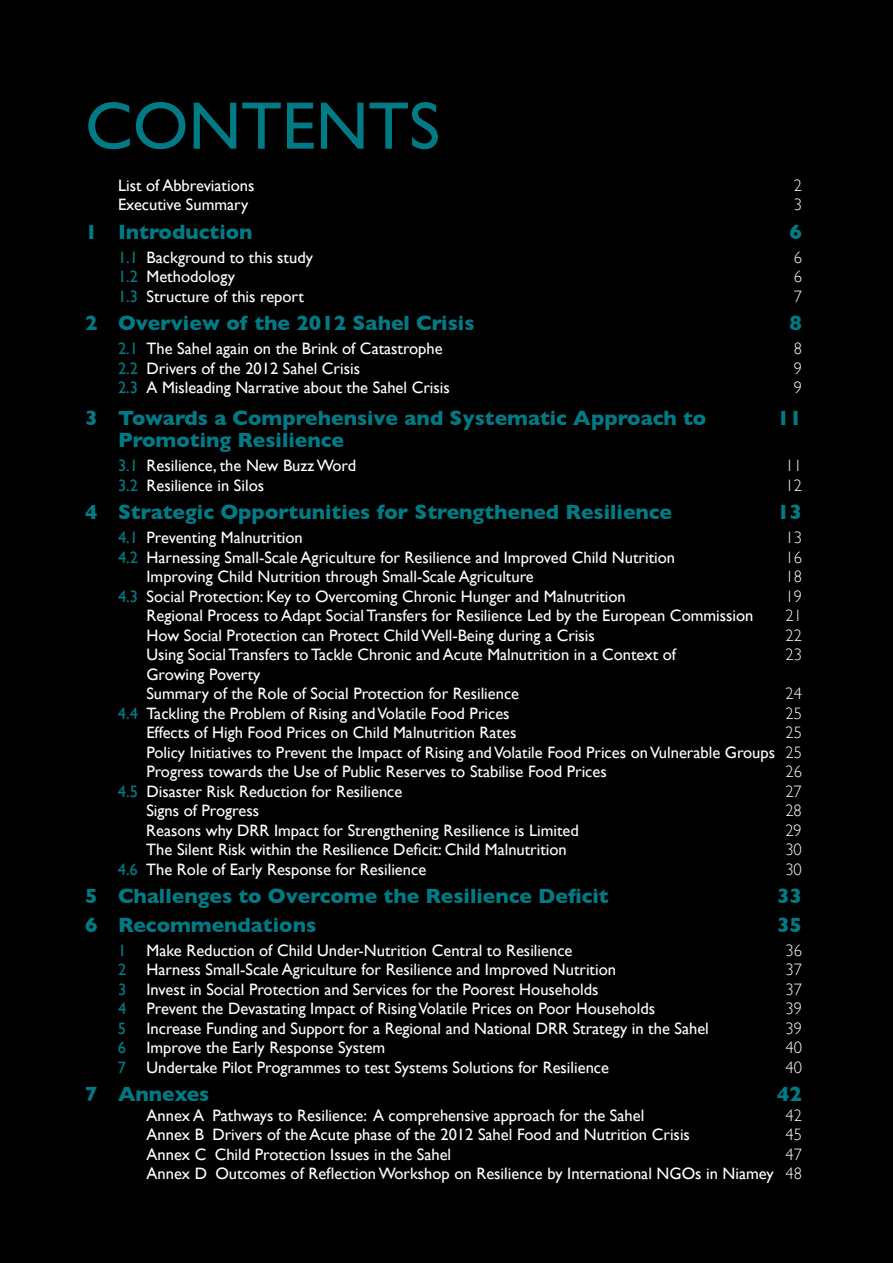
<style>
.page{position:relative;width:893px;height:1263px;background:#000}
.page>*{position:absolute;margin:0;border:0;box-sizing:border-box;transform-origin:0 0}
.t1{font:67.5px "Gill Sans";color:#007b85}
.t2{font:700 21px "Gill Sans";color:#007b85}
.t3{font:16.5px/19.5px "Gill Sans";color:#fff}
.t4{font:300 16.5px "Gill Sans";color:#fff}
.s1{color:#007b85}
.s2{font-weight:300}
</style>
<div class="page">
<h1 class="t1" style="left:85px;top:86px;width:92px">Contents</h1>
<p class="t3" style="left:118px;top:175px;width:138px">List of Abbreviations</p>
<p class="t4" style="left:794px;top:176px;width:10px">2</p>
<p class="t3" style="left:118px;top:195px;width:132px">Executive Summary</p>
<p class="t4" style="left:794px;top:195px;width:10px">3</p>
<p class="t2" style="left:85px;top:219px;width:169px">1 Introduction</p>
<p class="t2" style="left:790px;top:219px;width:14px">6</p>
<p class="t3" style="left:118px;top:247px;width:196px"><span class="s1">1.1</span> Background to this study</p>
<p class="t4" style="left:794px;top:248px;width:10px">6</p>
<p class="t3" style="left:118px;top:267px;width:118px"><span class="s1">1.2</span> Methodology</p>
<p class="t4" style="left:794px;top:267px;width:10px">6</p>
<p class="t3" style="left:118px;top:286px;width:187px"><span class="s1">1.3</span> Structure of this report</p>
<p class="t4" style="left:794px;top:287px;width:10px">7</p>
<p class="t2" style="left:85px;top:311px;width:391px">2 Overview of the 2012 Sahel Crisis</p>
<p class="t2" style="left:790px;top:311px;width:14px">8</p>
<p class="t3" style="left:118px;top:339px;width:326px"><span class="s1">2.1</span> The Sahel again on the Brink of Catastrophe</p>
<p class="t4" style="left:794px;top:339px;width:10px">8</p>
<p class="t3" style="left:118px;top:358px;width:244px"><span class="s1">2.2</span> Drivers of the 2012 Sahel Crisis</p>
<p class="t4" style="left:794px;top:359px;width:10px">9</p>
<p class="t3" style="left:118px;top:378px;width:333px"><span class="s1">2.3</span> A Misleading Narrative about the Sahel Crisis</p>
<p class="t4" style="left:794px;top:378px;width:10px">9</p>
<p class="t2" style="left:85px;top:405px;width:623px">3 Towards a Comprehensive and Systematic Approach to</p>
<p class="t2" style="left:777px;top:405px;width:26px">11</p>
<p class="t2" style="left:118px;top:428px;width:228px">Promoting Resilience</p>
<p class="t3" style="left:118px;top:456px;width:240px"><span class="s1">3.1</span> Resilience, the New Buzz Word</p>
<p class="t4" style="left:786px;top:456px;width:18px">11</p>
<p class="t3" style="left:118px;top:475px;width:148px"><span class="s1">3.2</span> Resilience in Silos</p>
<p class="t4" style="left:786px;top:476px;width:18px">12</p>
<p class="t2" style="left:85px;top:500px;width:589px">4 Strategic Opportunities for Strengthened Resilience</p>
<p class="t2" style="left:777px;top:500px;width:26px">13</p>
<p class="t3" style="left:118px;top:528px;width:186px"><span class="s1">4.1</span> Preventing Malnutrition</p>
<p class="t4" style="left:786px;top:528px;width:18px">13</p>
<p class="t3" style="left:118px;top:547px;width:559px"><span class="s1">4.2</span> Harnessing Small-Scale Agriculture for Resilience and Improved Child Nutrition</p>
<p class="t4" style="left:786px;top:548px;width:18px">16</p>
<p class="t3" style="left:147px;top:567px;width:389px">Improving Child Nutrition through Small-Scale Agriculture</p>
<p class="t4" style="left:785px;top:567px;width:18px">18</p>
<p class="t3" style="left:118px;top:586px;width:509px"><span class="s1">4.3</span> Social Protection: Key to Overcoming Chronic Hunger and Malnutrition</p>
<p class="t4" style="left:785px;top:587px;width:18px">19</p>
<p class="t3" style="left:146px;top:606px;width:608px">Regional Process to Adapt Social Transfers for Resilience Led by the European Commission</p>
<p class="t4" style="left:785px;top:606px;width:18px">21</p>
<p class="t3" style="left:146px;top:625px;width:450px">How Social Protection can Protect Child Well-Being during a Crisis</p>
<p class="t4" style="left:785px;top:626px;width:18px">22</p>
<p class="t3" style="left:146px;top:645px;width:531px">Using Social Transfers to Tackle Chronic and Acute Malnutrition in a Context of</p>
<p class="t4" style="left:785px;top:645px;width:18px">23</p>
<p class="t3" style="left:146px;top:664px;width:374px">Growing Poverty<br>Summary of the Role of Social Protection for Resilience</p>
<p class="t4" style="left:785px;top:684px;width:18px">24</p>
<p class="t3" style="left:118px;top:703px;width:393px"><span class="s1">4.4</span> Tackling the Problem of Rising and Volatile Food Prices</p>
<p class="t4" style="left:785px;top:704px;width:18px">25</p>
<p class="t3" style="left:146px;top:723px;width:371px">Effects of High Food Prices on Child Malnutrition Rates</p>
<p class="t3" style="left:146px;top:723px;width:657px;text-align:justify;text-indent:639px"><span class="s2">25<br></span>Policy Initiatives to Prevent the Impact of Rising and Volatile Food Prices on Vulnerable Groups <span class="s2">25<br></span>Progress towards the Use of Public Reserves to Stabilise Food Prices</p>
<p class="t4" style="left:785px;top:762px;width:18px">26</p>
<p class="t3" style="left:118px;top:781px;width:286px"><span class="s1">4.5</span> Disaster Risk Reduction for Resilience</p>
<p class="t4" style="left:785px;top:782px;width:18px">27</p>
<p class="t3" style="left:146px;top:801px;width:114px">Signs of Progress</p>
<p class="t4" style="left:785px;top:801px;width:18px">28</p>
<p class="t3" style="left:146px;top:820px;width:434px">Reasons why DRR Impact for Strengthening Resilience is Limited</p>
<p class="t4" style="left:785px;top:821px;width:18px">29</p>
<p class="t3" style="left:146px;top:840px;width:422px">The Silent Risk within the Resilience Deficit: Child Malnutrition</p>
<p class="t4" style="left:785px;top:840px;width:18px">30</p>
<p class="t3" style="left:118px;top:859px;width:310px"><span class="s1">4.6</span> The Role of Early Response for Resilience</p>
<p class="t4" style="left:785px;top:860px;width:18px">30</p>
<p class="t2" style="left:85px;top:884px;width:525px">5 Challenges to Overcome the Resilience Deficit</p>
<p class="t2" style="left:777px;top:884px;width:26px">33</p>
<p class="t2" style="left:85px;top:912px;width:233px">6 Recommendations</p>
<p class="t2" style="left:777px;top:912px;width:26px">35</p>
<p class="t3" style="left:118px;top:940px;width:456px"><span class="s1">1</span> Make Reduction of Child Under-Nutrition Central to Resilience</p>
<p class="t4" style="left:786px;top:941px;width:18px">36</p>
<p class="t3" style="left:118px;top:960px;width:500px"><span class="s1">2</span> Harness Small-Scale Agriculture for Resilience and Improved Nutrition</p>
<p class="t4" style="left:786px;top:960px;width:18px">37</p>
<p class="t3" style="left:118px;top:979px;width:482px"><span class="s1">3</span> Invest in Social Protection and Services for the Poorest Households</p>
<p class="t4" style="left:785px;top:980px;width:18px">37</p>
<p class="t3" style="left:118px;top:999px;width:539px"><span class="s1">4</span> Prevent the Devastating Impact of Rising Volatile Prices on Poor Households</p>
<p class="t4" style="left:785px;top:999px;width:18px">39</p>
<p class="t3" style="left:118px;top:1018px;width:592px"><span class="s1">5</span> Increase Funding and Support for a Regional and National DRR Strategy in the Sahel</p>
<p class="t4" style="left:785px;top:1019px;width:18px">39</p>
<p class="t3" style="left:118px;top:1038px;width:269px"><span class="s1">6</span> Improve the Early Response System</p>
<p class="t4" style="left:785px;top:1038px;width:18px">40</p>
<p class="t3" style="left:118px;top:1057px;width:493px"><span class="s1">7</span> Undertake Pilot Programmes to test Systems Solutions for Resilience</p>
<p class="t4" style="left:785px;top:1058px;width:18px">40</p>
<p class="t2" style="left:85px;top:1082px;width:126px">7 Annexes</p>
<p class="t2" style="left:777px;top:1082px;width:26px">42</p>
<p class="t3" style="left:147px;top:1105px;width:499px">Annex A Pathways to Resilience: A comprehensive approach for the Sahel</p>
<p class="t4" style="left:786px;top:1106px;width:18px">42</p>
<p class="t3" style="left:147px;top:1125px;width:545px">Annex B Drivers of the Acute phase of the 2012 Sahel Food and Nutrition Crisis</p>
<p class="t4" style="left:786px;top:1125px;width:18px">45</p>
<p class="t3" style="left:147px;top:1144px;width:306px">Annex C Child Protection Issues in the Sahel</p>
<p class="t3" style="left:147px;top:1144px;width:657px;text-align:right"><span class="s2">47<br></span>Annex D Outcomes of ReflectionWorkshop on Resilience by International NGOs in Niamey <span class="s2">48</span></p>
</div>
